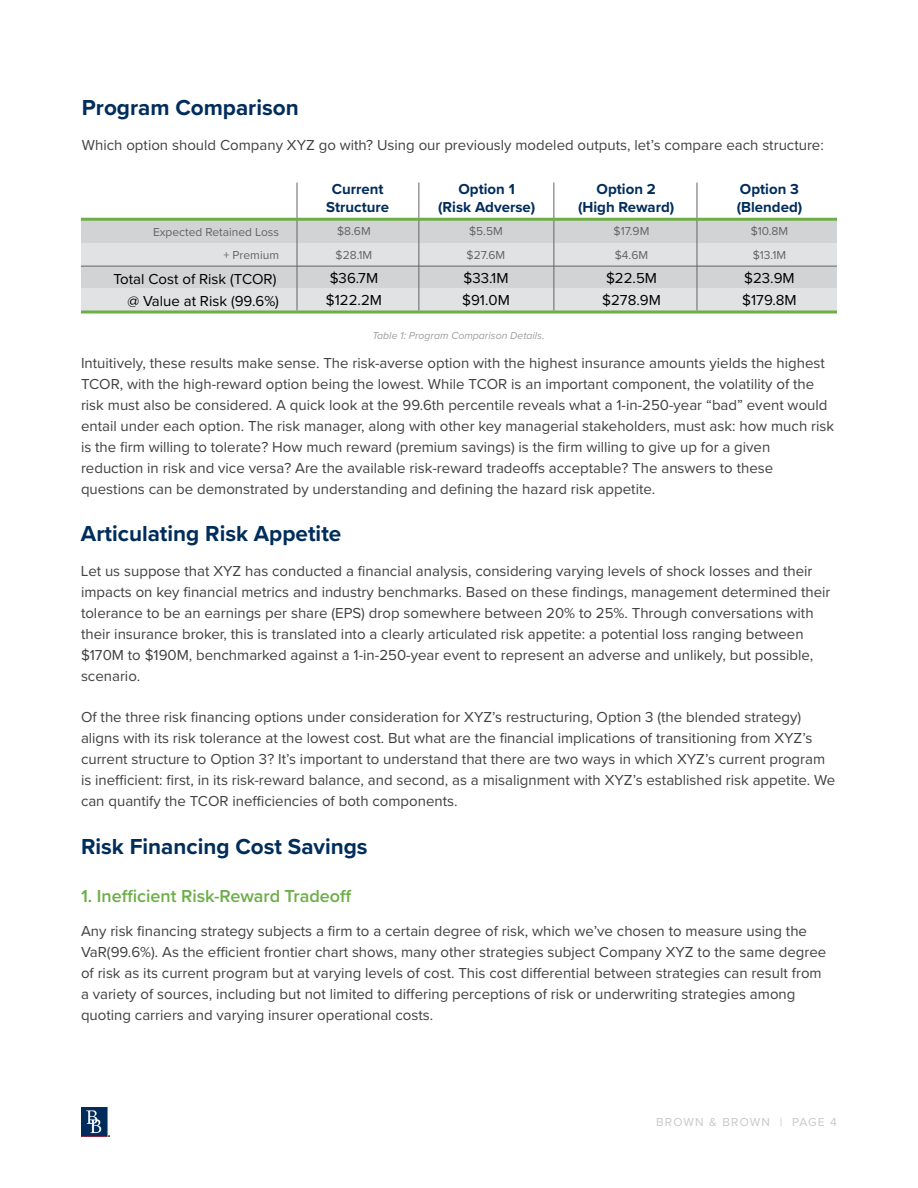
<style>
.page{position:relative;width:918px;height:1188px;background:#fff}
.page>*{position:absolute;margin:0;border:0;box-sizing:border-box;transform-origin:0 0}
.t1{font:700 22.5px "Proxima Nova";color:#002d5b}
.t2{font:600 18px "Proxima Nova";color:#6cae47}
.t3{font:15px/21px "Proxima Nova";color:#414042}
.t4{font:15px/22.5px "Proxima Nova";color:#000;text-align:right}
.t5{font:700 15px/18px "Proxima Nova";color:#002d5b;text-align:center}
.t6{font:12px/22.5px "Proxima Nova";color:#636466;text-align:right}
.t7{font:12px "Proxima Nova";letter-spacing:.1em;color:#c7c8ca}
.t8{font:italic 10.5px "Proxima Nova";color:#9d9fa2}
</style>
<div class="page">
<img style="left:81px;top:1108px;width:28px;height:29px">
<div style="left:81px;top:220px;width:756px;height:23px;background:#d1d3d4"></div>
<div style="left:81px;top:243px;width:756px;height:23px;background:#e1e2e3"></div>
<div style="left:81px;top:266px;width:756px;height:22px;background:#d1d3d4"></div>
<div style="left:81px;top:288px;width:756px;height:22px;background:#e1e2e3"></div>
<hr style="left:297px;top:183px;width:1px;height:127px;background:#636466">
<hr style="left:418px;top:183px;width:1px;height:127px;background:#636466">
<hr style="left:554px;top:183px;width:1px;height:127px;background:#636466">
<hr style="left:697px;top:183px;width:1px;height:127px;background:#636466">
<hr style="left:81px;top:218px;width:756px;height:3px;background:#6cae47">
<svg style="left:81px;top:310px;width:756px;height:4px"></svg>
<hr style="left:81px;top:266px;width:756px;height:1px;background:#636466">
<h1 class="t1" style="left:82px;top:91px;width:218px">Program Comparison</h1>
<p class="t3" style="left:82px;top:133px;width:743px">Which option should Company XYZ go with? Using our previously modeled outputs, let’s compare each structure:</p>
<p class="t5" style="left:326px;top:180px;width:64px">Current<br>Structure</p>
<p class="t5" style="left:438px;top:180px;width:99px">Option 1<br>(Risk Adverse)</p>
<p class="t5" style="left:578px;top:180px;width:98px">Option 2 (High Reward)</p>
<p class="t5" style="left:737px;top:180px;width:67px;text-align:left">Option 3 (Blended)</p>
<p class="t6" style="left:153px;top:220px;width:128px">Expected Retained Loss + Premium</p>
<p class="t4" style="left:113px;top:267px;width:167px">Total Cost of Risk (TCOR) @ Value at Risk (99.6%)</p>
<p class="t6" style="left:337px;top:219px;width:35px">$8.6M</p>
<p class="t6" style="left:469px;top:219px;width:35px">$5.5M</p>
<p class="t6" style="left:614px;top:219px;width:37px">$17.9M</p>
<p class="t6" style="left:751px;top:219px;width:39px">$10.8M</p>
<p class="t6" style="left:336px;top:243px;width:38px">$28.1M</p>
<p class="t6" style="left:467px;top:243px;width:40px">$27.6M</p>
<p class="t6" style="left:615px;top:243px;width:35px">$4.6M</p>
<p class="t6" style="left:753px;top:243px;width:35px">$13.1M</p>
<p class="t4" style="left:330px;top:266px;width:50px">$36.7M</p>
<p class="t4" style="left:463px;top:266px;width:47px">$33.1M</p>
<p class="t4" style="left:606px;top:266px;width:52px">$22.5M</p>
<p class="t4" style="left:744px;top:266px;width:52px">$23.9M</p>
<p class="t4" style="left:326px;top:288px;width:58px">$122.2M</p>
<p class="t4" style="left:462px;top:288px;width:49px">$91.0M</p>
<p class="t4" style="left:602px;top:288px;width:60px">$278.9M</p>
<p class="t4" style="left:742px;top:288px;width:56px">$179.8M</p>
<p class="t8" style="left:372px;top:328px;width:174px">Table 1: Program Comparison Details.</p>
<p class="t3" style="left:81px;top:352px;width:755px">Intuitively, these results make sense. The risk-averse option with the highest insurance amounts yields the highest TCOR, with the high-reward option being the lowest. While TCOR is an important component, the volatility of the risk must also be considered. A quick look at the 99.6th percentile reveals what a 1-in-250-year “bad” event would entail under each option. The risk manager, along with other key managerial stakeholders, must ask: how much risk is the firm willing to tolerate? How much reward (premium savings) is the firm willing to give up for a given reduction in risk and vice versa? Are the available risk-reward tradeoffs acceptable? The answers to these questions can be demonstrated by understanding and defining the hazard risk appetite.</p>
<h1 class="t1" style="left:81px;top:517px;width:262px">Articulating Risk Appetite</h1>
<p class="t3" style="left:81px;top:560px;width:751px">Let us suppose that XYZ has conducted a financial analysis, considering varying levels of shock losses and their impacts on key financial metrics and industry benchmarks. Based on these findings, management determined their tolerance to be an earnings per share (EPS) drop somewhere between 20% to 25%. Through conversations with their insurance broker, this is translated into a clearly articulated risk appetite: a potential loss ranging between $170M to $190M, benchmarked against a 1-in-250-year event to represent an adverse and unlikely, but possible, scenario.</p>
<p class="t3" style="left:81px;top:706px;width:756px">Of the three risk financing options under consideration for XYZ’s restructuring, Option 3 (the blended strategy) aligns with its risk tolerance at the lowest cost. But what are the financial implications of transitioning from XYZ’s current structure to Option 3? It’s important to understand that there are two ways in which XYZ’s current program is inefficient: first, in its risk-reward balance, and second, as a misalignment with XYZ’s established risk appetite. We can quantify the TCOR inefficiencies of both components.</p>
<h1 class="t1" style="left:81px;top:829px;width:288px">Risk Financing Cost Savings</h1>
<p class="t2" style="left:81px;top:882px;width:272px">1. Inefficient Risk-Reward Tradeoff</p>
<p class="t3" style="left:81px;top:920px;width:747px">Any risk financing strategy subjects a firm to a certain degree of risk, which we’ve chosen to measure using the VaR(99.6%). As the efficient frontier chart shows, many other strategies subject Company XYZ to the same degree of risk as its current program but at varying levels of cost. This cost differential between strategies can result from a variety of sources, including but not limited to differing perceptions of risk or underwriting strategies among quoting carriers and varying insurer operational costs.</p>
<p class="t7" style="left:656px;top:1113px;width:182px">BROWN &amp; BROWN | PAGE 4</p>
</div>
